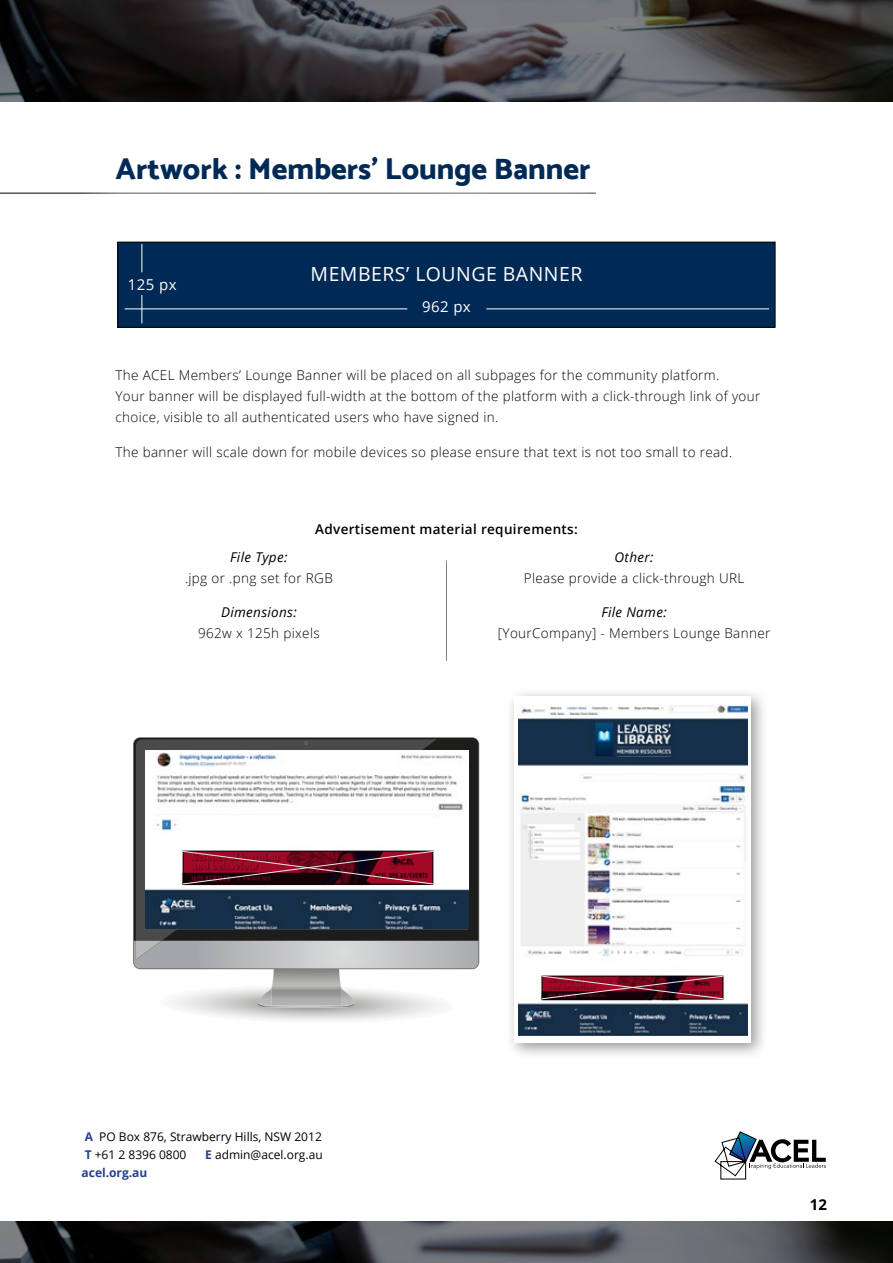
<style>
.page{position:relative;width:893px;height:1263px;background:#fff}
.page>*{position:absolute;margin:0;border:0;box-sizing:border-box;transform-origin:0 0}
.t1{font:30px "Mosk Extra Bold 800";color:#002a55}
.t2{font:19.5px "Open Sans";letter-spacing:.025em;color:#fff}
.t3{font:15px "Open Sans";letter-spacing:.025em;color:#fff}
.t4{font:700 15px "Open Sans";color:#000}
.t5{font:300 13.5px/21px "Open Sans";letter-spacing:.025em;color:#000}
.t6{font:italic 13.5px "Open Sans";letter-spacing:.025em;color:#000}
.t7{font:600 13.5px "Open Sans";letter-spacing:.025em;color:#000}
.t8{font:12px/18px "Open Sans";color:#000}
.t9{font:700 12px "Open Sans";color:#25408f}
.s1{font-weight:700;color:#25408f}
</style>
<div class="page">
<svg style="left:714px;top:1131px;width:112px;height:49px"></svg>
<hr style="left:0;top:193px;width:596px;height:1px;background:#000">
<div style="left:70px;top:110px;width:566px;height:120px;background:#fff"></div>
<svg style="left:134px;top:738px;width:345px;height:203px;background:#292928"></svg>
<svg style="left:134px;top:941px;width:345px;height:80px"></svg>
<svg style="left:136px;top:739px;width:301px;height:202px;background:#40403f"></svg>
<img style="left:136px;top:941px;width:26px;height:18px">
<svg style="left:304px;top:741px;width:4px;height:4px"></svg>
<img style="left:146px;top:750px;width:322px;height:179px">
<div style="left:505px;top:687px;width:263px;height:373px;background:#000;opacity:.4"></div>
<div style="left:515px;top:697px;width:236px;height:346px;background:#fff"></div>
<img style="left:518px;top:704px;width:229px;height:331px">
<img style="left:0;top:0;width:893px;height:102px">
<img style="left:0;top:1221px;width:893px;height:42px">
<hr style="left:446px;top:560px;width:1px;height:101px;background:#808285">
<svg style="left:182px;top:850px;width:252px;height:35px;background:#6c172a"></svg>
<svg style="left:541px;top:975px;width:183px;height:25px;background:#6c1f30"></svg>
<div style="left:118px;top:242px;width:657px;height:85px;background:#002a55"></div>
<div style="left:118px;top:242px;width:657px;height:86px;border:1px solid #000"></div>
<hr style="left:125px;top:309px;width:282px;height:1px;background:#fff">
<svg style="left:142px;top:244px;width:1px;height:28px"></svg>
<svg style="left:142px;top:295px;width:1px;height:28px"></svg>
<hr style="left:486px;top:309px;width:283px;height:1px;background:#fff">
<h1 class="t1" style="left:115px;top:150px;width:477px">Artwork : Members’ Lounge Banner</h1>
<p class="t3" style="left:128px;top:275px;width:50px">125 px</p>
<h2 class="t2" style="left:311px;top:261px;width:273px">MEMBERS’ LOUNGE BANNER</h2>
<p class="t3" style="left:422px;top:296px;width:50px">962 px</p>
<p class="t5" style="left:115px;top:364px;width:646px">The ACEL Members’ Lounge Banner will be placed on all subpages for the community platform.<br>Your banner will be displayed full-width at the bottom of the platform with a click-through link of your choice, visible to all authenticated users who have signed in.</p>
<p class="t5" style="left:115px;top:441px;width:618px">The banner will scale down for mobile devices so please ensure that text is not too small to read.</p>
<p class="t7" style="left:315px;top:520px;width:264px">Advertisement material requirements:</p>
<p class="t6" style="left:230px;top:548px;width:59px">File Type:</p>
<p class="t5" style="left:185px;top:567px;width:149px">.jpg or .png set for RGB</p>
<p class="t6" style="left:221px;top:603px;width:77px">Dimensions:</p>
<p class="t5" style="left:198px;top:623px;width:123px">962w x 125h pixels</p>
<p class="t6" style="left:615px;top:548px;width:40px">Other:</p>
<p class="t5" style="left:524px;top:567px;width:222px">Please provide a click-through URL</p>
<p class="t6" style="left:601px;top:603px;width:67px">File Name:</p>
<p class="t5" style="left:498px;top:623px;width:274px">[YourCompany] - Members Lounge Banner</p>
<p class="t8" style="left:85px;top:1127px;width:239px"><span class="s1">A</span> PO Box 876, Strawberry Hills, NSW 2012<br><span class="s1">T</span> +61 2 8396 0800</p>
<p class="t8" style="left:205px;top:1145px;width:119px"><span class="s1">E</span> admin@acel.org.au</p>
<p class="t9" style="left:82px;top:1164px;width:67px">acel.org.au</p>
<p class="t4" style="left:810px;top:1194px;width:19px">12</p>
</div>
